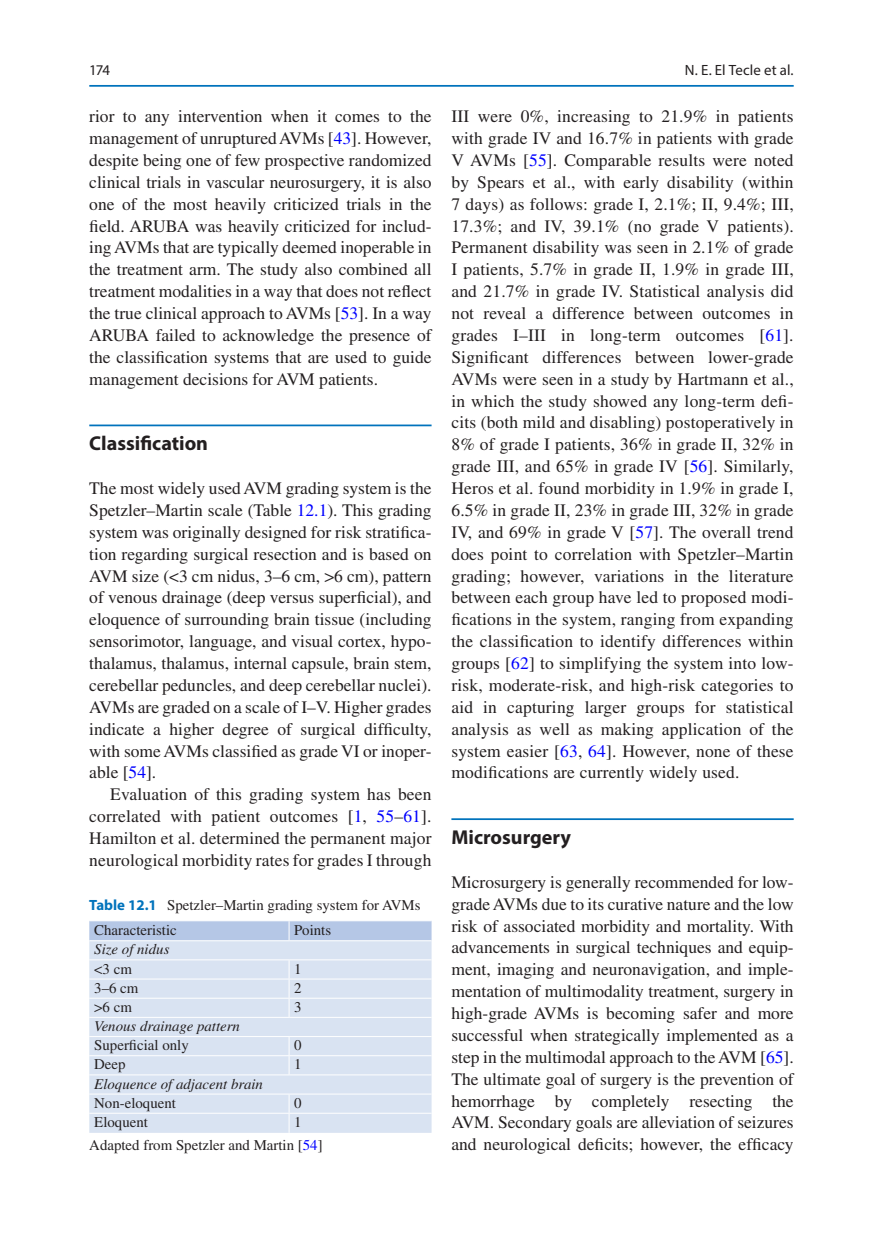
<style>
.page{position:relative;width:883px;height:1260px;background:#fff}
.page>*{position:absolute;margin:0;border:0;box-sizing:border-box;transform-origin:0 0}
.t1{font:700 20.12px "Myriad Pro";color:#231f20}
.t2{font:17.5px/21.9px "Times LT Std";color:#231f20;text-align:justify}
.t3{font:14.88px/25.2px "Times LT Std";color:#231f20}
.t4{font:italic 14.88px "Times LT Std";color:#231f20}
.t5{font:14.88px "Myriad Pro Regular 2";letter-spacing:.005em;color:#231f20}
.t6{font:14.88px "Myriad Pro";color:#231f20}
.s1{color:#00f}
.s2{font-family:"Myriad Pro";font-weight:700;color:#0073bc}
</style>
<div class="page">
<hr style="left:89px;top:425px;width:343px;height:1px;background:#0073bc">
<hr style="left:451px;top:818px;width:343px;height:2px;background:#0073bc">
<div style="left:89px;top:941px;width:343px;height:192px;background:#d9e3f2"></div>
<svg style="left:89px;top:921px;width:343px;height:20px;background:#b8c9e7"></svg>
<hr style="left:289px;top:940px;width:143px;height:1px;background:#fff">
<hr style="left:89px;top:959px;width:200px;height:1px;background:#fff">
<hr style="left:289px;top:959px;width:143px;height:1px;background:#fff">
<hr style="left:89px;top:979px;width:200px;height:1px;background:#fff">
<hr style="left:289px;top:979px;width:143px;height:1px;background:#fff">
<hr style="left:89px;top:998px;width:200px;height:1px;background:#fff">
<hr style="left:289px;top:998px;width:143px;height:1px;background:#fff">
<svg style="left:289px;top:960px;width:1px;height:57px"></svg>
<hr style="left:289px;top:1017px;width:143px;height:1px;background:#fff">
<hr style="left:89px;top:1017px;width:200px;height:1px;background:#fff">
<hr style="left:89px;top:1036px;width:200px;height:1px;background:#fff">
<hr style="left:289px;top:1036px;width:143px;height:1px;background:#fff">
<hr style="left:89px;top:1055px;width:200px;height:1px;background:#fff">
<hr style="left:289px;top:1055px;width:143px;height:1px;background:#fff">
<svg style="left:289px;top:1037px;width:1px;height:37px"></svg>
<hr style="left:289px;top:1074px;width:143px;height:1px;background:#fff">
<hr style="left:89px;top:1074px;width:200px;height:1px;background:#fff">
<hr style="left:89px;top:1094px;width:200px;height:1px;background:#fff">
<hr style="left:289px;top:1094px;width:143px;height:1px;background:#fff">
<hr style="left:289px;top:1113px;width:143px;height:1px;background:#fff">
<hr style="left:89px;top:1113px;width:200px;height:1px;background:#fff">
<svg style="left:289px;top:1095px;width:1px;height:38px"></svg>
<hr style="left:89px;top:85px;width:705px;height:2px;background:#0073bc">
<p class="t6" style="left:89px;top:61px;width:22px">174</p>
<p class="t2" style="left:89px;top:105px;width:344px">rior to any intervention when it comes to the management of unruptured AVMs [<span class="s1">43</span>]. However, despite being one of few prospective randomized clinical trials in vascular neurosurgery, it is also one of the most heavily criticized trials in the field. ARUBA was heavily criticized for includ&shy;ing AVMs that are typically deemed inoperable in the treatment arm. The study also combined all treatment modalities in a way that does not reflect the true clinical approach to AVMs [<span class="s1">53</span>]. In a way ARUBA failed to acknowledge the presence of the classification systems that are used to guide management decisions for AVM patients.</p>
<p class="t1" style="left:89px;top:430px;width:120px">Classification</p>
<p class="t2" style="left:89px;top:477px;width:344px">The most widely used AVM grading system is the Spetzler–Martin scale (Table <span class="s1">12.1</span>). This grading system was originally designed for risk stratifica&shy;tion regarding surgical resection and is based on AVM size (&lt;3 cm nidus, 3–6 cm, &gt;6 cm), pattern of venous drainage (deep versus superficial), and eloquence of surrounding brain tissue (including sensorimotor, language, and visual cortex, hypo&shy;thalamus, thalamus, internal capsule, brain stem, cerebellar peduncles, and deep cerebellar nuclei).<br>AVMs are graded on a scale of I–V. Higher grades indicate a higher degree of surgical difficulty, with some AVMs classified as grade VI or inoper&shy;able [<span class="s1">54</span>].</p>
<p class="t2" style="left:89px;top:783px;width:344px;text-indent:21px">Evaluation of this grading system has been correlated with patient outcomes [<span class="s1">1</span>, <span class="s1">55</span>–<span class="s1">61</span>].<br>Hamilton et al. determined the permanent major neurological morbidity rates for grades I through</p>
<p class="t3" style="left:94px;top:892px;width:328px;text-indent:-5px"><span class="s2">Table 12.1</span> Spetzler–Martin grading system for AVMs<br>Characteristic</p>
<p class="t3" style="left:294px;top:917px;width:39px">Points</p>
<p class="t4" style="left:94px;top:941px;width:77px">Size of nidus</p>
<p class="t3" style="left:94px;top:956px;width:39px">&lt;3 cm</p>
<p class="t3" style="left:294px;top:956px;width:9px">1</p>
<p class="t3" style="left:94px;top:975px;width:46px">3–6 cm</p>
<p class="t3" style="left:294px;top:975px;width:9px">2</p>
<p class="t3" style="left:94px;top:994px;width:39px">&gt;6 cm</p>
<p class="t3" style="left:294px;top:994px;width:9px">3</p>
<p class="t4" style="left:94px;top:1018px;width:147px">Venous drainage pattern</p>
<p class="t3" style="left:94px;top:1033px;width:96px">Superficial only</p>
<p class="t3" style="left:294px;top:1033px;width:9px">0</p>
<p class="t3" style="left:94px;top:1052px;width:33px">Deep</p>
<p class="t3" style="left:294px;top:1052px;width:9px">1</p>
<p class="t4" style="left:94px;top:1076px;width:170px">Eloquence of adjacent brain</p>
<p class="t3" style="left:94px;top:1090px;width:83px">Non-eloquent</p>
<p class="t3" style="left:294px;top:1090px;width:9px">0</p>
<p class="t3" style="left:94px;top:1109px;width:55px">Eloquent</p>
<p class="t3" style="left:89px;top:1110px;width:235px;line-height:23.4px;text-indent:205px">1<br>Adapted from Spetzler and Martin [<span class="s1">54</span>]</p>
<p class="t5" style="left:685px;top:61px;width:110px">N. E. El Tecle et al.</p>
<p class="t2" style="left:451px;top:105px;width:344px">III were 0%, increasing to 21.9% in patients with grade IV and 16.7% in patients with grade V AVMs [<span class="s1">55</span>]. Comparable results were noted by Spears et al., with early disability (within 7 days) as follows: grade I, 2.1%; II, 9.4%; III, 17.3%; and IV, 39.1% (no grade V patients).<br>Permanent disability was seen in 2.1% of grade I patients, 5.7% in grade II, 1.9% in grade III, and 21.7% in grade IV. Statistical analysis did not reveal a difference between outcomes in grades I–III in long-term outcomes [<span class="s1">61</span>].<br>Significant differences between lower-grade AVMs were seen in a study by Hartmann et al., in which the study showed any long-term defi&shy;cits (both mild and disabling) postoperatively in 8% of grade I patients, 36% in grade II, 32% in grade III, and 65% in grade IV [<span class="s1">56</span>]. Similarly, Heros et al. found morbidity in 1.9% in grade I, 6.5% in grade II, 23% in grade III, 32% in grade IV, and 69% in grade V [<span class="s1">57</span>]. The overall trend does point to correlation with Spetzler–Martin grading; however, variations in the literature between each group have led to proposed modi&shy;fications in the system, ranging from expanding the classification to identify differences within groups [<span class="s1">62</span>] to simplifying the system into low&shy;risk, moderate-risk, and high-risk categories to aid in capturing larger groups for statistical analysis as well as making application of the system easier [<span class="s1">63</span>, <span class="s1">64</span>]. However, none of these modifications are currently widely used.</p>
<p class="t1" style="left:451px;top:824px;width:121px">Microsurgery</p>
<p class="t2" style="left:451px;top:871px;width:344px">Microsurgery is generally recommended for low&shy;grade AVMs due to its curative nature and the low risk of associated morbidity and mortality. With advancements in surgical techniques and equip&shy;ment, imaging and neuronavigation, and imple&shy;mentation of multimodality treatment, surgery in high-grade AVMs is becoming safer and more successful when strategically implemented as a step in the multimodal approach to the AVM [<span class="s1">65</span>].<br>The ultimate goal of surgery is the prevention of hemorrhage by completely resecting the AVM. Secondary goals are alleviation of seizures and neurological deficits; however, the efficacy</p>
</div>
